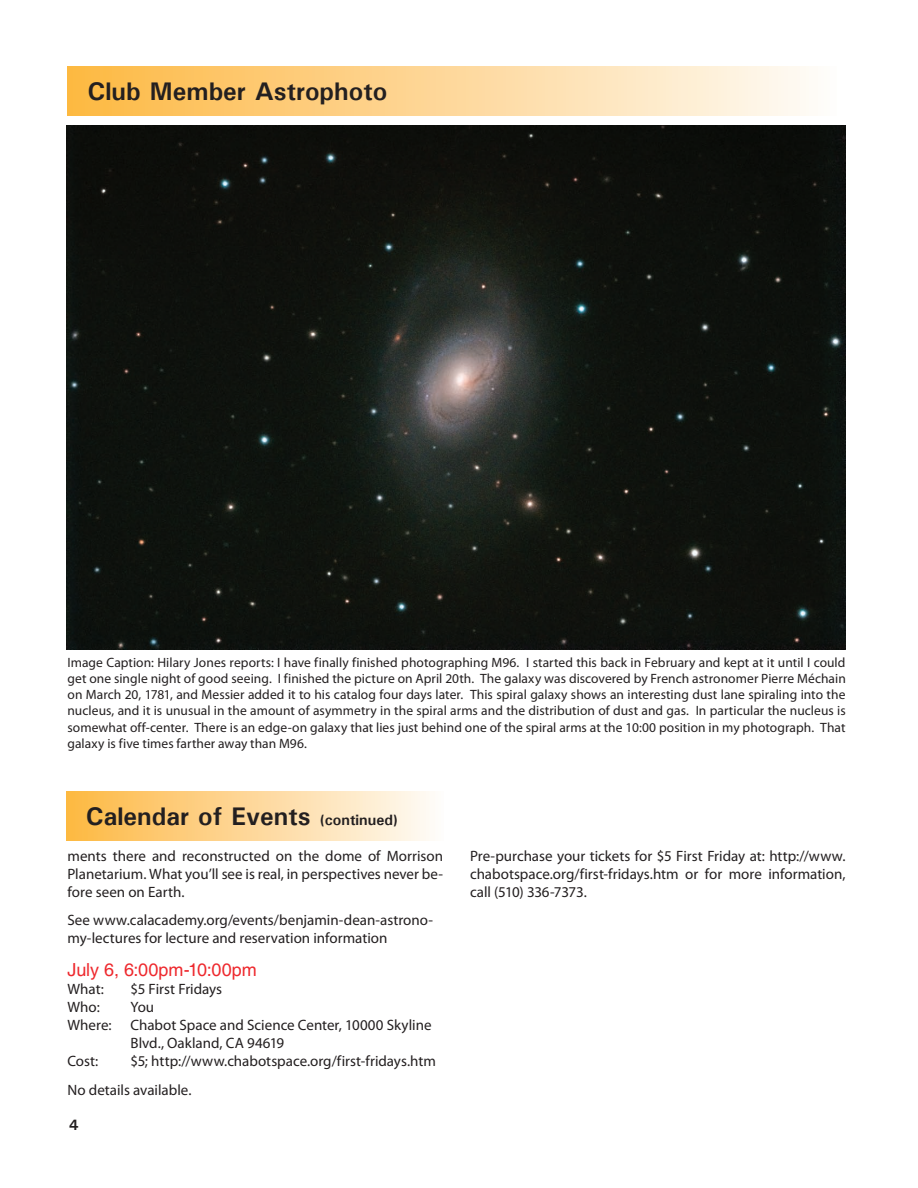
<style>
.page{position:relative;width:918px;height:1188px;background:#fff}
.page>*{position:absolute;margin:0;border:0;box-sizing:border-box;transform-origin:0 0}
.t1{font:700 25.5px "Univers";color:#231f20}
.t2{font:18px "Helvetica";letter-spacing:-.005em;color:#ee292e}
.t3{font:15px/18px "Myriad Pro";color:#231f20}
.t4{font:700 15px "Univers";color:#231f20}
.t5{font:13.5px/16.2px "Myriad Pro";letter-spacing:.005em;color:#231f20;text-align:justify}
.s1{font-size:15px}
</style>
<div class="page">
<div style="left:68px;top:67px;width:769px;height:49px;background:linear-gradient(to right,#fdb842,#fefbf8)"></div>
<div style="left:66px;top:791px;width:378px;height:49px;background:linear-gradient(to right,#fdb842,#fefbf8)"></div>
<img style="left:67px;top:125px;width:779px;height:525px">
<h1 class="t1" style="left:87px;top:75px;width:301px">Club Member Astrophoto</h1>
<p class="t5" style="left:68px;top:654px;width:780px">Image Caption: Hilary Jones reports: I have finally finished photographing M96. I started this back in February and kept at it until I could get one single night of good seeing. I finished the picture on April 20th. The galaxy was discovered by French astronomer Pierre Méchain on March 20, 1781, and Messier added it to his catalog four days later. This spiral galaxy shows an interesting dust lane spiraling into the nucleus, and it is unusual in the amount of asymmetry in the spiral arms and the distribution of dust and gas. In particular the nucleus is somewhat off-center. There is an edge-on galaxy that lies just behind one of the spiral arms at the 10:00 position in my photograph. That galaxy is five times farther away than M96.</p>
<h1 class="t1" style="left:86px;top:800px;width:313px">Calendar of Events <span class="s1">(continued)</span></h1>
<p class="t3" style="left:68px;top:846px;width:377px;text-align:justify">ments there and reconstructed on the dome of Morrison Planetarium. What you’ll see is real, in perspectives never be&shy;fore seen on Earth.</p>
<p class="t3" style="left:68px;top:911px;width:367px">See www.calacademy.org/events/benjamin-dean-astrono&shy;my-lectures for lecture and reservation information</p>
<h2 class="t2" style="left:68px;top:959px;width:191px">July 6, 6:00pm-10:00pm</h2>
<p class="t3" style="left:67px;top:979px;width:38px">What:</p>
<p class="t3" style="left:130px;top:979px;width:93px">$5 First Fridays</p>
<p class="t3" style="left:67px;top:997px;width:34px">Who:</p>
<p class="t3" style="left:130px;top:997px;width:25px">You</p>
<p class="t3" style="left:67px;top:1015px;width:46px">Where:</p>
<p class="t3" style="left:130px;top:1015px;width:303px">Chabot Space and Science Center, 10000 Skyline<br>Blvd., Oakland, CA 94619</p>
<p class="t3" style="left:67px;top:1051px;width:32px">Cost:</p>
<p class="t3" style="left:67px;top:1046px;width:370px;line-height:28.8px;text-indent:63px">$5; http://www.chabotspace.org/first-fridays.htm<br>No details available.</p>
<p class="t4" style="left:69px;top:1116px;width:11px">4</p>
<p class="t3" style="left:470px;top:846px;width:377px;text-align:justify">Pre-purchase your tickets for $5 First Friday at: http://www. chabotspace.org/first-fridays.htm or for more information, call (510) 336-7373.</p>
</div>
